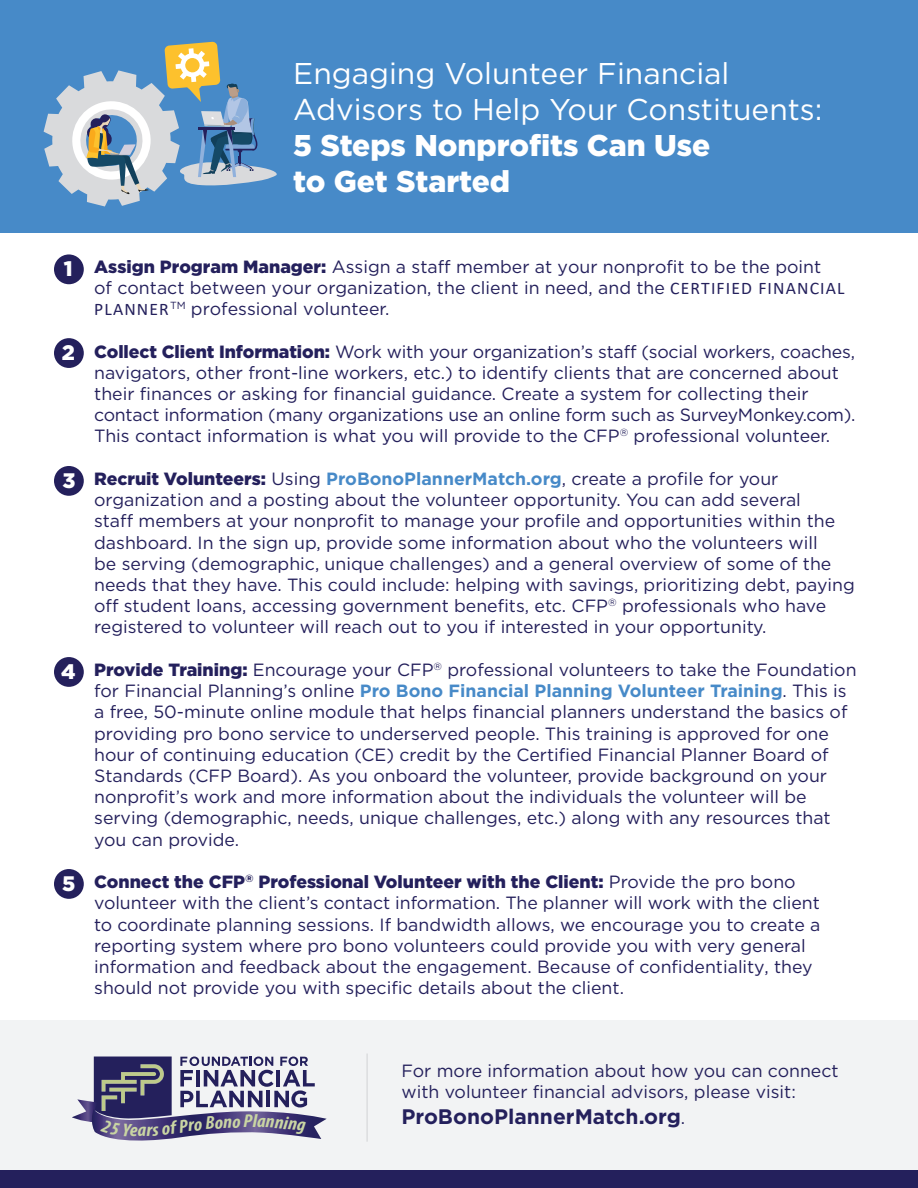
<style>
.page{position:relative;width:918px;height:1188px;background:#fff}
.page>*{position:absolute;margin:0;border:0;box-sizing:border-box;transform-origin:0 0}
.t1{font:30px/36px "Gotham HTF";color:#fff}
.t2{font:900 30px/36px "Gotham HTF";color:#fff}
.t3{font:700 21px "Gotham HTF";color:#24205c}
.t4{font:900 21px "Gotham HTF";color:#fff}
.t5{font:italic 700 condensed 18.6px "Myriad Pro";color:#c9d5a3;scale:1.08 1}
.t6{font:17.7px/21.1px "Gotham HTF";color:#24205c}
.s1{font-weight:900}
.s2{font-family:"Calibri"}
.s3{font-weight:700;color:#478ac8}
.s4{font-weight:400;font-size:17.7px}
</style>
<div class="page">
<div style="left:0;top:1020px;width:918px;height:168px;background:#f2f3f4"></div>
<div style="left:0;top:0;width:918px;height:233px;background:#478ac8"></div>
<div style="left:0;top:1171px;width:918px;height:17px;background:#24205c"></div>
<div style="left:54px;top:466px;width:30px;height:30px;background:#24205c;border-radius:50%"></div>
<div style="left:54px;top:338px;width:30px;height:30px;background:#24205c;border-radius:50%"></div>
<div style="left:54px;top:254px;width:30px;height:30px;background:#24205c;border-radius:50%"></div>
<div style="left:54px;top:657px;width:30px;height:30px;background:#24205c;border-radius:50%"></div>
<div style="left:54px;top:869px;width:30px;height:30px;background:#24205c;border-radius:50%"></div>
<svg style="left:44px;top:42px;width:233px;height:165px"></svg>
<hr style="left:367px;top:1054px;width:1px;height:88px;background:#d1d2d4">
<svg style="left:72px;top:1057px;width:255px;height:84px"></svg>
<p class="t1" style="left:293px;top:55px;width:531px">Engaging Volunteer Financial<br>Advisors to Help Your Constituents:</p>
<p class="t2" style="left:293px;top:126px;width:419px">5 Steps Nonprofits Can Use to Get Started</p>
<p class="t4" style="left:64px;top:257px;width:10px">1</p>
<p class="t4" style="left:62px;top:341px;width:15px">2</p>
<p class="t4" style="left:62px;top:468px;width:15px">3</p>
<p class="t4" style="left:61px;top:660px;width:16px">4</p>
<p class="t4" style="left:62px;top:871px;width:15px">5</p>
<p class="t6" style="left:94px;top:256px;width:752px"><span class="s1">Assign Program Manager:</span> Assign a staff member at your nonprofit to be the point<br>of contact between your organization, the client in need, and the <span class="s2">CERTIFIED FINANCIAL<br>PLANNER</span><sup>TM</sup> professional volunteer.</p>
<p class="t6" style="left:94px;top:340px;width:763px"><span class="s1">Collect Client Information:</span> Work with your organization’s staff (social workers, coaches, navigators, other front-line workers, etc.) to identify clients that are concerned about their finances or asking for financial guidance. Create a system for collecting their contact information (many organizations use an online form such as SurveyMonkey.com).<br>This contact information is what you will provide to the CFP<sup>®</sup> professional volunteer.</p>
<p class="t6" style="left:94px;top:468px;width:762px"><span class="s1">Recruit Volunteers:</span> Using <span class="s3">ProBonoPlannerMatch.org</span>, create a profile for your organization and a posting about the volunteer opportunity. You can add several<br>staff members at your nonprofit to manage your profile and opportunities within the dashboard. In the sign up, provide some information about who the volunteers will<br>be serving (demographic, unique challenges) and a general overview of some of the needs that they have. This could include: helping with savings, prioritizing debt, paying off student loans, accessing government benefits, etc. CFP<sup>®</sup> professionals who have registered to volunteer will reach out to you if interested in your opportunity.</p>
<p class="t6" style="left:94px;top:659px;width:764px"><span class="s1">Provide Training:</span> Encourage your CFP<sup>®</sup> professional volunteers to take the Foundation for Financial Planning’s online <span class="s3">Pro Bono Financial Planning Volunteer Training</span>. This is a free, 50-minute online module that helps financial planners understand the basics of providing pro bono service to underserved people. This training is approved for one hour of continuing education (CE) credit by the Certified Financial Planner Board of Standards (CFP Board). As you onboard the volunteer, provide background on your nonprofit’s work and more information about the individuals the volunteer will be serving (demographic, needs, unique challenges, etc.) along with any resources that you can provide.</p>
<p class="t6" style="left:94px;top:871px;width:728px"><span class="s1">Connect the CFP</span><sup>®</sup> <span class="s1">Professional Volunteer with the Client:</span> Provide the pro bono volunteer with the client’s contact information. The planner will work with the client to coordinate planning sessions. If bandwidth allows, we encourage you to create a reporting system where pro bono volunteers could provide you with very general information and feedback about the engagement. Because of confidentiality, they should not provide you with specific details about the client.</p>
<p class="t5" style="left:253px;top:1109px;width:6px">l</p>
<p class="t6" style="left:402px;top:1060px;width:439px">For more information about how you can connect with volunteer financial advisors, please visit:</p>
<p class="t3" style="left:402px;top:1104px;width:285px">ProBonoPlannerMatch.org<span class="s4">.</span></p>
</div>
